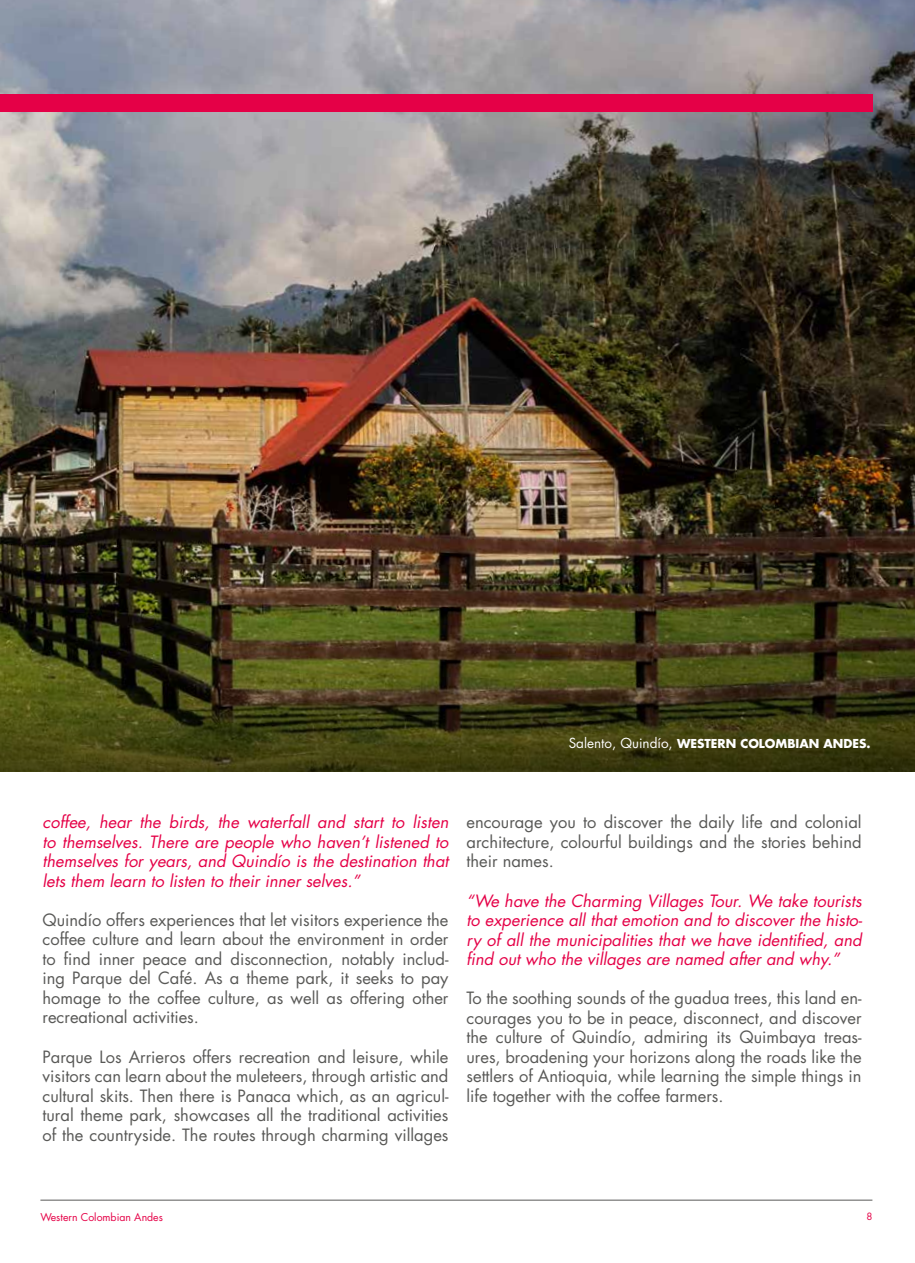
<style>
.page{position:relative;width:915px;height:1263px;background:#fff}
.page>*{position:absolute;margin:0;border:0;box-sizing:border-box;transform-origin:0 0}
.t1{font:16.5px/19.5px "Futura Std";color:#595957;text-align:justify}
.t2{font:italic 16.5px/19.5px "Futura Std";color:#e50047;text-align:justify}
.t3{font:700 12px "Futura Std";color:#fff}
.t4{font:10.5px "Futura Std";color:#e50047}
.t5{font:9.75px "Futura Std";color:#e50047}
.s1{font-weight:400;font-size:13.5px}
</style>
<div class="page">
<hr style="left:40px;top:1200px;width:832px;height:1px;background:#595957">
<img style="left:0;top:0;width:914px;height:551px">
<div style="left:0;top:101px;width:872px;height:11px;background:#e50047"></div>
<div style="left:0;top:95px;width:872px;height:10px;background:#e50047"></div>
<svg style="left:0;top:551px;width:914px;height:221px;background:#413e18"></svg>
<p class="t3" style="left:568px;top:736px;width:303px"><span class="s1">Salento, Quindío,</span> WESTERN COLOMBIAN ANDES.</p>
<p class="t2" style="left:43px;top:813px;width:407px">coffee, hear the birds, the waterfall and start to listen to themselves. There are people who haven’t listened to themselves for years, and Quindío is the destination that lets them learn to listen to their inner selves.”</p>
<p class="t1" style="left:43px;top:910px;width:407px">Quindío offers experiences that let visitors experience the coffee culture and learn about the environment in order to find inner peace and disconnection, notably includ&shy;ing Parque del Café. As a theme park, it seeks to pay homage to the coffee culture, as well as offering other recreational activities.</p>
<p class="t1" style="left:43px;top:1047px;width:407px">Parque Los Arrieros offers recreation and leisure, while visitors can learn about the muleteers, through artistic and cultural skits. Then there is Panaca which, as an agricul&shy;tural theme park, showcases all the traditional activities of the countryside. The routes through charming villages</p>
<p class="t1" style="left:466px;top:813px;width:396px">encourage you to discover the daily life and colonial architecture, colourful buildings and the stories behind their names.</p>
<p class="t2" style="left:466px;top:891px;width:397px">“We have the Charming Villages Tour. We take tourists to experience all that emotion and to discover the histo&shy;ry of all the municipalities that we have identified, and find out who the villages are named after and why.”</p>
<p class="t1" style="left:466px;top:988px;width:396px">To the soothing sounds of the guadua trees, this land en&shy;courages you to be in peace, disconnect, and discover the culture of Quindío, admiring its Quimbaya treas&shy;ures, broadening your horizons along the roads like the settlers of Antioquia, while learning the simple things in life together with the coffee farmers.</p>
<p class="t4" style="left:40px;top:1211px;width:124px">Western Colombian Andes</p>
<p class="t5" style="left:866px;top:1210px;width:8px">8</p>
</div>
